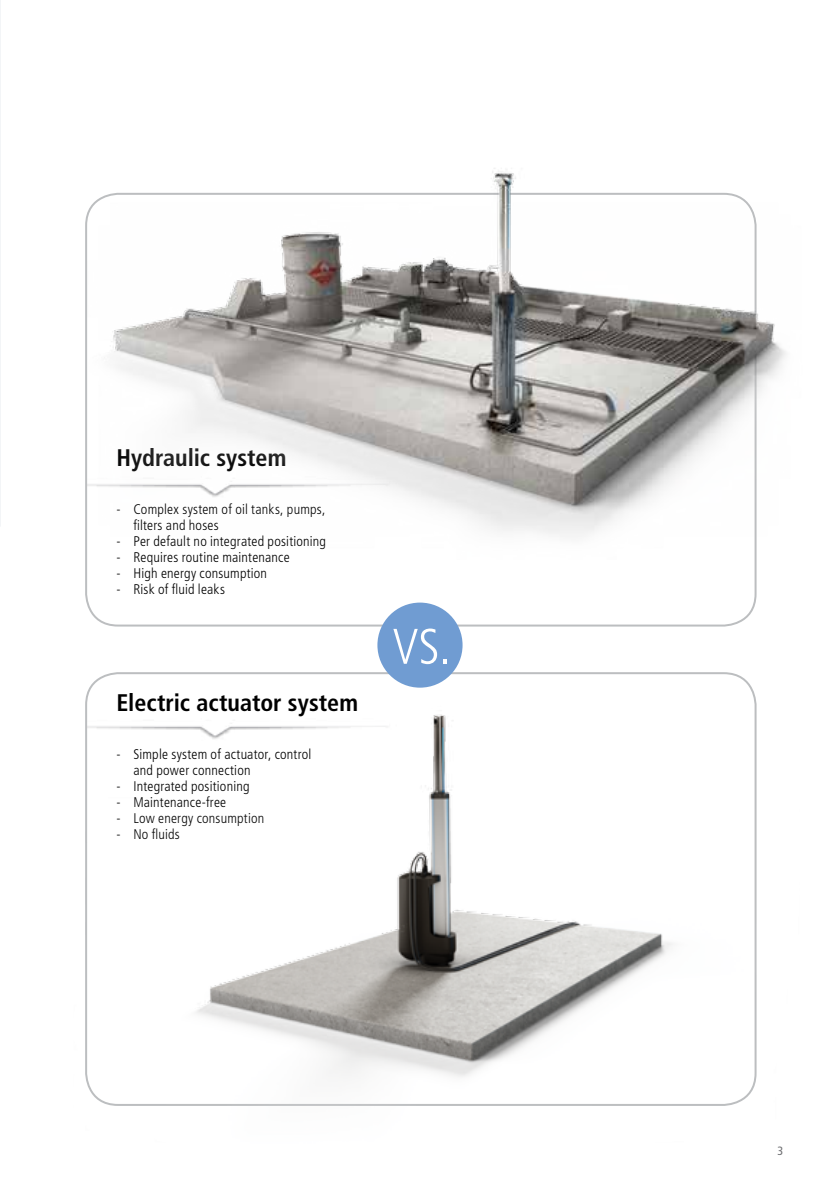
<style>
.page{position:relative;width:840px;height:1191px;background:#fff}
.page>*{position:absolute;margin:0;border:0;box-sizing:border-box;transform-origin:0 0}
.t1{font:300 condensed 50px "Frutiger LT Pro";color:#fff}
.t2{font:700 condensed 24px "Frutiger LT Pro";color:#000}
.t3{font:300 condensed 14px/16px "Frutiger LT Pro";letter-spacing:.015em;color:#000}
.t4{font:condensed 12px "Frutiger LT Pro";color:#6d6e71}
</style>
<div class="page">
<svg style="left:0;top:0;width:1px;height:526px"></svg>
<img style="left:85px;top:168px;width:701px;height:436px">
<img style="left:85px;top:660px;width:672px;height:446px">
<div style="left:377px;top:602px;width:85px;height:85px;background:#709cd2;border-radius:50%"></div>
<h2 class="t2" style="left:116px;top:443px;width:171px">Hydraulic system</h2>
<p class="t3" style="left:133px;top:501px;width:193px;text-indent:-17px">- Complex system of oil tanks, pumps, filters and hoses</p>
<p class="t3" style="left:116px;top:533px;width:211px">- Per default no integrated positioning</p>
<p class="t3" style="left:116px;top:549px;width:175px">- Requires routine maintenance</p>
<p class="t3" style="left:116px;top:565px;width:152px">- High energy consumption</p>
<p class="t3" style="left:116px;top:581px;width:110px">- Risk of fluid leaks</p>
<h2 class="t2" style="left:116px;top:688px;width:243px">Electric actuator system</h2>
<p class="t3" style="left:133px;top:746px;width:179px;text-indent:-17px">- Simple system of actuator, control and power connection</p>
<p class="t3" style="left:116px;top:778px;width:135px">- Integrated positioning</p>
<p class="t3" style="left:116px;top:794px;width:111px">- Maintenance-free</p>
<p class="t3" style="left:116px;top:810px;width:149px">- Low energy consumption</p>
<p class="t3" style="left:116px;top:826px;width:65px">- No fluids</p>
<h1 class="t1" style="left:392px;top:618px;width:60px">VS.</h1>
<p class="t4" style="left:777px;top:1143px;width:7px">3</p>
</div>
